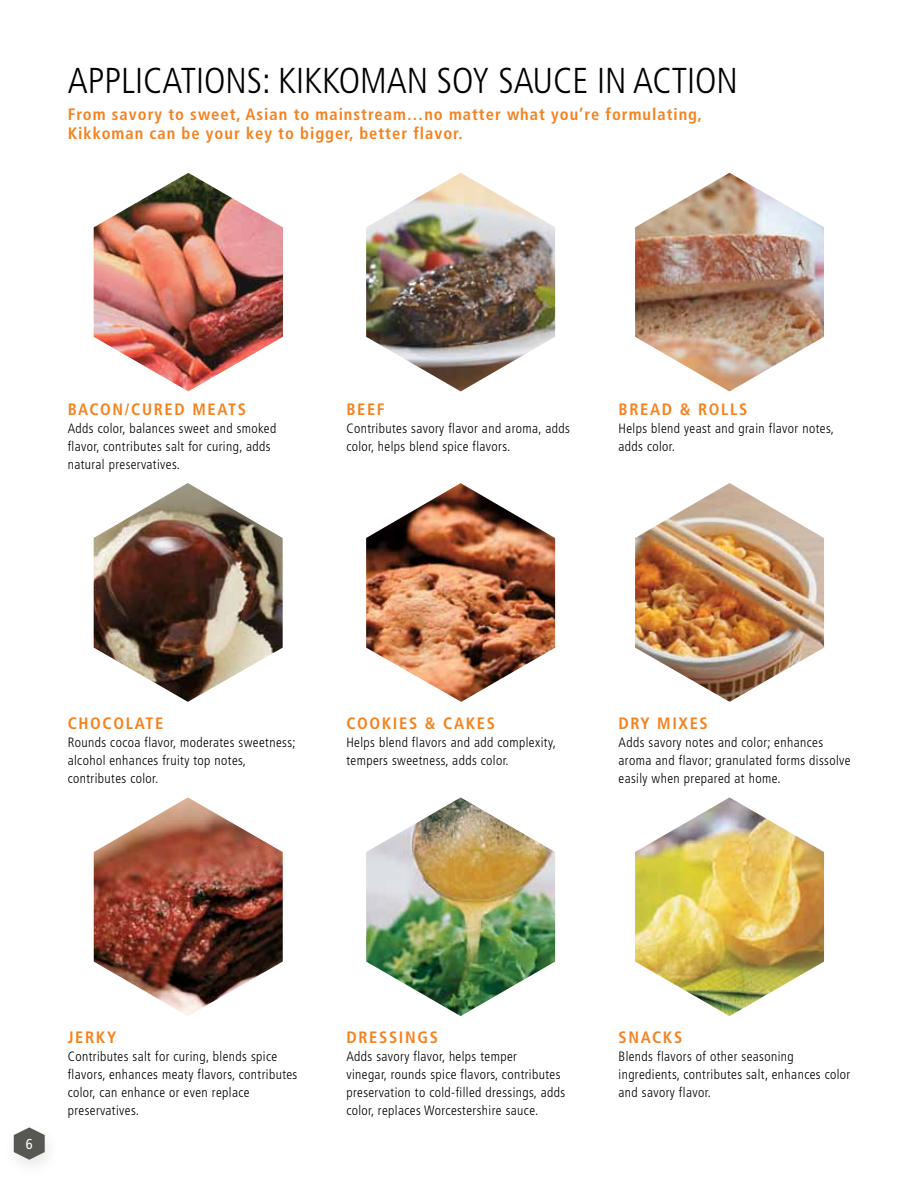
<style>
.page{position:relative;width:918px;height:1188px;background:#fff}
.page>*{position:absolute;margin:0;border:0;box-sizing:border-box;transform-origin:0 0}
.t1{font:300 condensed 36px "Frutiger";color:#000}
.t2{font:700 condensed 16.5px/19.5px "Frutiger";letter-spacing:.06em;color:#f58220}
.t3{font:condensed 14.4px "Frutiger";color:#fff}
.t4{font:300 condensed 13.5px/18px "Frutiger";letter-spacing:.03em;color:#000}
</style>
<div class="page">
<img style="left:366px;top:173px;width:189px;height:218px">
<img style="left:635px;top:173px;width:189px;height:218px">
<img style="left:94px;top:483px;width:189px;height:219px">
<img style="left:366px;top:483px;width:189px;height:219px">
<img style="left:635px;top:483px;width:189px;height:219px">
<img style="left:94px;top:797px;width:189px;height:219px">
<img style="left:366px;top:797px;width:189px;height:219px">
<img style="left:635px;top:797px;width:189px;height:219px">
<img style="left:94px;top:173px;width:189px;height:218px">
<svg style="left:14px;top:1127px;width:31px;height:33px"></svg>
<h1 class="t1" style="left:68px;top:60px;width:37px">Applications</h1>
<h1 class="t1" style="left:262px;top:60px;width:53px">: Kikkoman</h1>
<h1 class="t1" style="left:437px;top:60px;width:303px">SOY SAUCE IN ACTION</h1>
<p class="t2" style="left:68px;top:104px;width:636px">From savory to sweet, Asian to mainstream…no matter what you’re formulating,<br>Kikkoman can be your key to bigger, better flavor.</p>
<p class="t2" style="left:68px;top:400px;width:23px">BACON</p>
<p class="t2" style="left:125px;top:400px;width:18px">/CUR</p>
<p class="t2" style="left:165px;top:400px;width:64px">ED MEATS</p>
<p class="t4" style="left:68px;top:420px;width:210px">Adds color, balances sweet and smoked flavor, contributes salt for curing, adds natural preservatives.</p>
<p class="t2" style="left:346px;top:400px;width:40px">BEEF</p>
<p class="t4" style="left:346px;top:420px;width:225px">Contributes savory flavor and aroma, adds color, helps blend spice flavors.</p>
<p class="t2" style="left:619px;top:400px;width:129px">BREAD &amp; ROLLS</p>
<p class="t4" style="left:619px;top:420px;width:217px">Helps blend yeast and grain flavor notes, adds color.</p>
<p class="t2" style="left:68px;top:714px;width:35px">CHOCO</p>
<p class="t2" style="left:126px;top:714px;width:39px">LAT E</p>
<p class="t4" style="left:68px;top:734px;width:230px">Rounds cocoa flavor, moderates sweetness; alcohol enhances fruity top notes, contributes color.</p>
<p class="t2" style="left:346px;top:714px;width:12px">COO</p>
<p class="t2" style="left:382px;top:714px;width:113px">KIES &amp; CAKES</p>
<p class="t4" style="left:346px;top:734px;width:211px">Helps blend flavors and add complexity, tempers sweetness, adds color.</p>
<p class="t2" style="left:619px;top:714px;width:89px">DRY MIXES</p>
<p class="t4" style="left:619px;top:734px;width:234px">Adds savory notes and color; enhances aroma and flavor; granulated forms dissolve easily when prepared at home.</p>
<p class="t3" style="left:26px;top:1136px;width:8px">6</p>
<p class="t2" style="left:68px;top:1028px;width:50px">JERKY</p>
<p class="t4" style="left:68px;top:1048px;width:231px">Contributes salt for curing, blends spice flavors, enhances meaty flavors, contributes color, can enhance or even replace preservatives.</p>
<p class="t2" style="left:346px;top:1028px;width:43px">DRESSIN</p>
<p class="t2" style="left:418px;top:1028px;width:20px">GS</p>
<p class="t4" style="left:346px;top:1048px;width:220px">Adds savory flavor, helps temper<br>vinegar, rounds spice flavors, contributes preservation to cold-filled dressings, adds color, replaces Worcestershire sauce.</p>
<p class="t2" style="left:619px;top:1028px;width:12px">SNAC</p>
<p class="t2" style="left:663px;top:1028px;width:19px">KS</p>
<p class="t4" style="left:619px;top:1048px;width:233px">Blends flavors of other seasoning ingredients, contributes salt, enhances color and savory flavor.</p>
</div>
